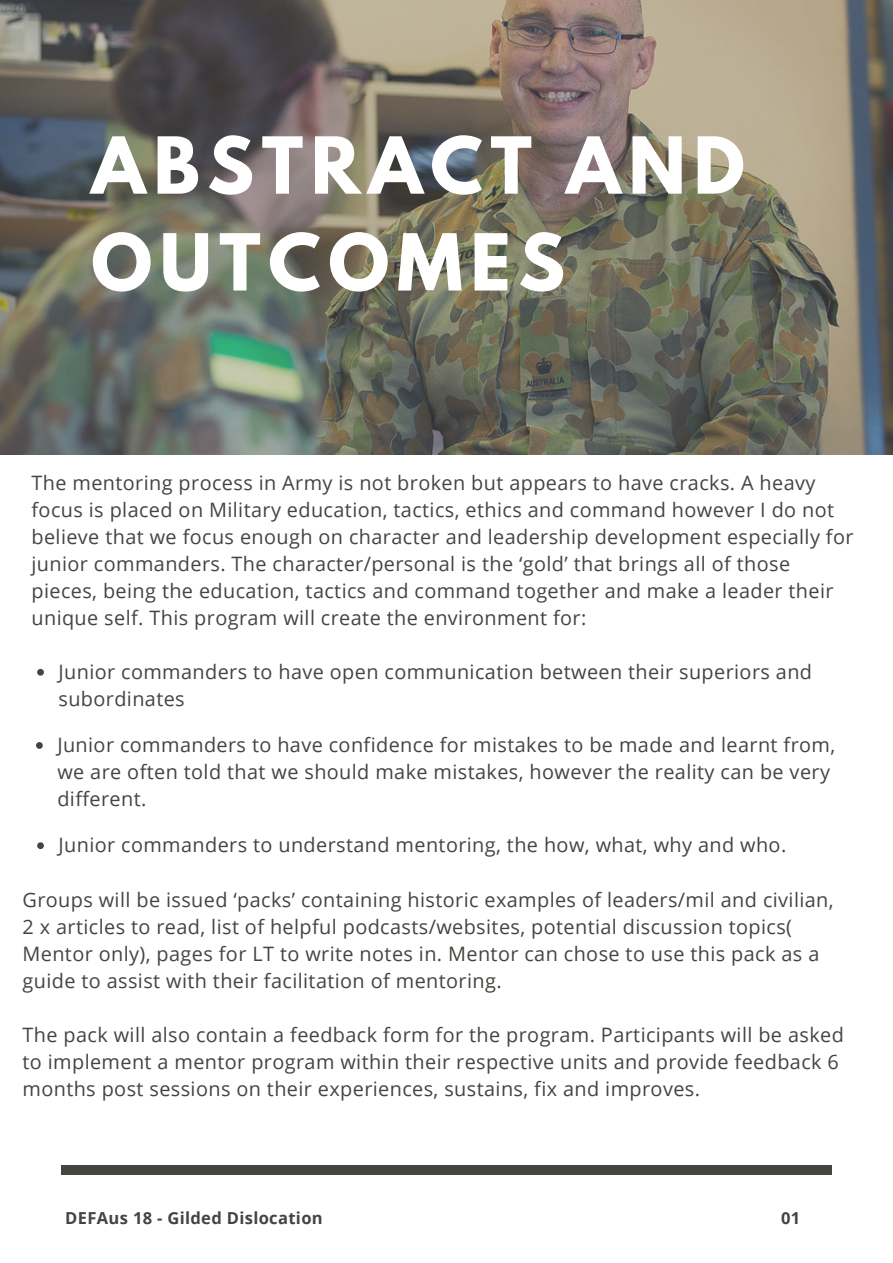
<style>
.page{position:relative;width:893px;height:1263px;background:#fff}
.page>*{position:absolute;margin:0;border:0;box-sizing:border-box;transform-origin:0 0}
.t1{font:700 69.6px/96.9px "League Spartan";letter-spacing:.11em;color:#fff}
.t2{font:19.8px/27px "Open Sans";letter-spacing:.02em;color:#444440}
.t3{font:700 16.5px "Open Sans";letter-spacing:.02em;color:#444440}
</style>
<div class="page">
<img style="left:0;top:0;width:893px;height:455px">
<div style="left:61px;top:1165px;width:771px;height:9px;background:#444440"></div>
<svg style="left:37px;top:669px;width:7px;height:7px"></svg>
<svg style="left:36px;top:742px;width:7px;height:7px"></svg>
<svg style="left:37px;top:842px;width:7px;height:7px"></svg>
<h1 class="t1" style="left:91px;top:126px;width:655px">ABSTRACT AND<br>OUTCOMES</h1>
<p class="t2" style="left:32px;top:469px;width:823px">The mentoring process in Army is not broken but appears to have cracks. A heavy focus is placed on Military education, tactics, ethics and command however I do not believe that we focus enough on character and leadership development especially for junior commanders. The character/personal is the ‘gold’ that brings all of those pieces, being the education, tactics and command together and make a leader their unique self. This program will create the environment for:</p>
<p class="t2" style="left:58px;top:658px;width:755px">Junior commanders to have open communication between their superiors and subordinates</p>
<p class="t2" style="left:57px;top:731px;width:779px">Junior commanders to have confidence for mistakes to be made and learnt from, we are often told that we should make mistakes, however the reality can be very different.</p>
<p class="t2" style="left:58px;top:831px;width:729px">Junior commanders to understand mentoring, the how, what, why and who.</p>
<p class="t2" style="left:23px;top:885px;width:813px">Groups will be issued ‘packs’ containing historic examples of leaders/mil and civilian, 2 x articles to read, list of helpful podcasts/websites, potential discussion topics( Mentor only), pages for LT to write notes in. Mentor can chose to use this pack as a guide to assist with their facilitation of mentoring.</p>
<p class="t2" style="left:23px;top:1020px;width:823px">The pack will also contain a feedback form for the program. Participants will be asked to implement a mentor program within their respective units and provide feedback 6 months post sessions on their experiences, sustains, fix and improves.</p>
<p class="t3" style="left:65px;top:1206px;width:259px">DEFAus 18 - Gilded Dislocation</p>
<p class="t3" style="left:781px;top:1206px;width:21px">01</p>
</div>
